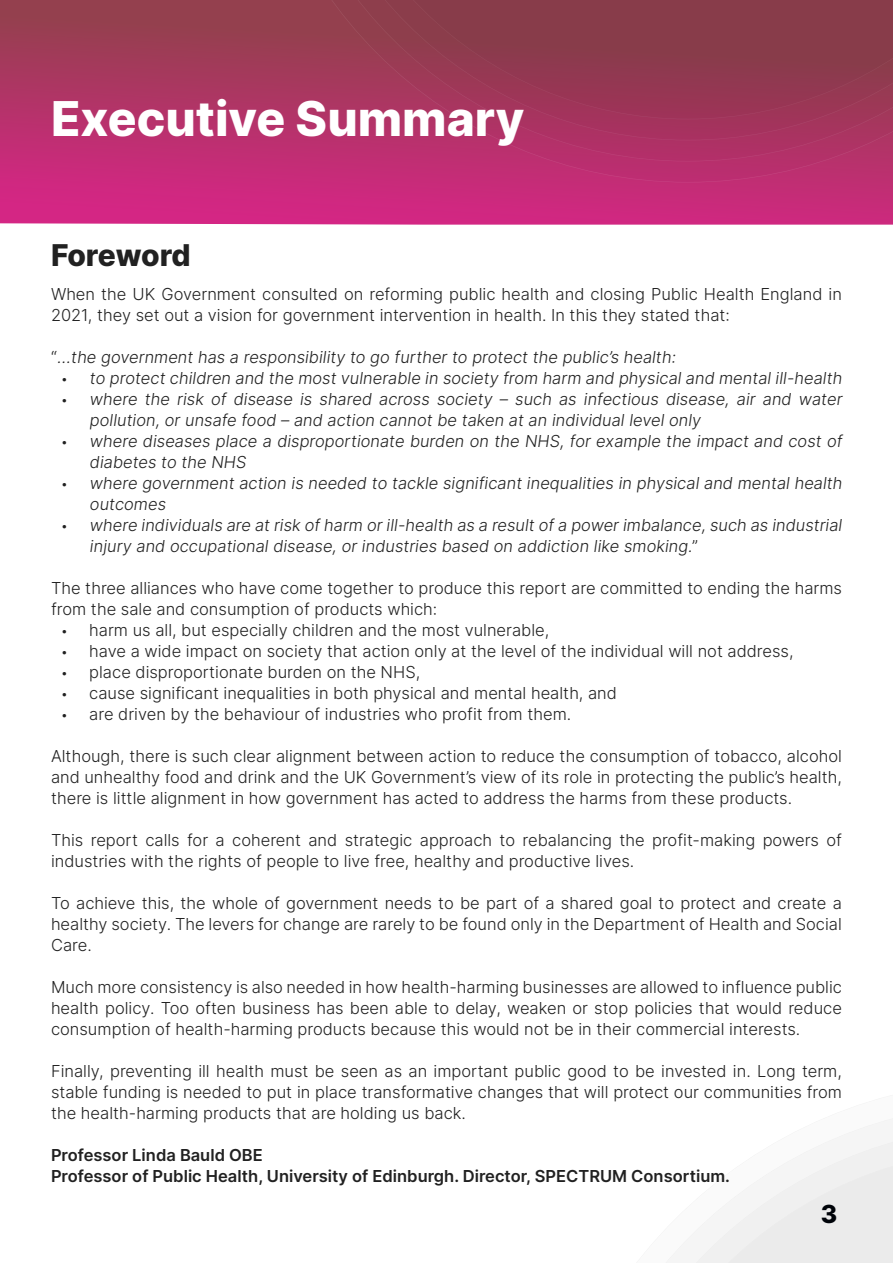
<style>
.page{position:relative;width:893px;height:1263px;background:#fff}
.page>*{position:absolute;margin:0;border:0;box-sizing:border-box;transform-origin:0 0}
.t1{font:800 48px "Inter";color:#fff}
.t2{font:800 30px "Inter";letter-spacing:-.01em;color:#212121}
.t3{font:800 24.9px "Inter";color:#000309}
.t4{font:300 16.5px/21px "Inter";color:#212121}
.t5{font:600 16.5px "Inter";color:#212121}
.s1{font-family:"Myriad Pro";font-weight:400}
</style>
<div class="page">
<svg style="left:666px;top:1125px;width:227px;height:138px"></svg>
<svg style="left:0;top:0;width:893px;height:225px"></svg>
<svg style="left:248px;top:0;width:645px;height:183px;fill:#be2e72"></svg>
<svg style="left:269px;top:0;width:624px;height:161px;fill:#b4316a"></svg>
<svg style="left:291px;top:0;width:602px;height:140px;fill:#aa3362"></svg>
<svg style="left:312px;top:0;width:581px;height:119px;fill:#8f3c4e"></svg>
<p class="t1" style="left:51px;top:83px;width:475px">Executive Summary</p>
<p class="t2" style="left:51px;top:234px;width:141px">Foreword</p>
<p class="t4" style="left:51px;top:283px;width:792px">When the UK Government consulted on reforming public health and closing Public Health England in<br>2021, they set out a vision for government intervention in health. In this they stated that:</p>
<p class="t4" style="left:51px;top:346px;width:629px">“ …the government has a responsibility to go further to protect the public’s health:</p>
<p class="t4" style="left:62px;top:367px;width:784px"><span class="s1">•</span> to protect children and the most vulnerable in society from harm and physical and mental ill-health</p>
<p class="t4" style="left:89px;top:388px;width:757px;text-indent:-27px"><span class="s1">•</span> where the risk of disease is shared across society – such as infectious disease, air and water pollution, or unsafe food – and action cannot be taken at an individual level only</p>
<p class="t4" style="left:89px;top:430px;width:757px;text-indent:-27px"><span class="s1">•</span> where diseases place a disproportionate burden on the NHS, for example the impact and cost of diabetes to the NHS</p>
<p class="t4" style="left:89px;top:472px;width:757px;text-indent:-27px"><span class="s1">•</span> where government action is needed to tackle significant inequalities in physical and mental health outcomes</p>
<p class="t4" style="left:89px;top:514px;width:757px;text-indent:-27px"><span class="s1">•</span> where individuals are atrisk ofharm orill-health as a resultofa powerimbalance,such as industrial injury and occupational disease, or industries based on addiction like smoking.”</p>
<p class="t4" style="left:51px;top:577px;width:792px">The three alliances who have come together to produce this report are committed to ending the harms from the sale and consumption of products which:</p>
<p class="t4" style="left:62px;top:619px;width:488px"><span class="s1">•</span> harm us all, but especially children and the most vulnerable,</p>
<p class="t4" style="left:62px;top:640px;width:733px"><span class="s1">•</span> have a wide impact on society that action only at the level of the individual will not address,</p>
<p class="t4" style="left:62px;top:661px;width:359px"><span class="s1">•</span> place disproportionate burden on the NHS,</p>
<p class="t4" style="left:62px;top:682px;width:556px"><span class="s1">•</span> cause significant inequalities in both physical and mental health, and</p>
<p class="t4" style="left:62px;top:703px;width:510px"><span class="s1">•</span> are driven by the behaviour of industries who profit from them.</p>
<p class="t4" style="left:51px;top:745px;width:792px;text-align:justify">Although, there is such clear alignment between action to reduce the consumption of tobacco, alcohol and unhealthy food and drink and the UK Government’s view of its role in protecting the public’s health, there is little alignment in how government has acted to address the harms from these products.</p>
<p class="t4" style="left:51px;top:829px;width:792px">This report calls for a coherent and strategic approach to rebalancing the profit-making powers of industries with the rights of people to live free, healthy and productive lives.</p>
<p class="t4" style="left:51px;top:892px;width:792px;text-align:justify">To achieve this, the whole of government needs to be part of a shared goal to protect and create a healthy society. The levers for change are rarely to be found only in the Department of Health and Social Care.</p>
<p class="t4" style="left:51px;top:976px;width:792px;text-align:justify">Much more consistency is also needed in how health-harming businesses are allowed to influence public health policy. Too often business has been able to delay, weaken or stop policies that would reduce consumption of health-harming products because this would not be in their commercial interests.</p>
<p class="t4" style="left:51px;top:1060px;width:792px;text-align:justify">Finally, preventing ill health must be seen as an important public good to be invested in. Long term, stable funding is needed to put in place transformative changes that will protect our communities from the health-harming products that are holding us back.</p>
<p class="t5" style="left:51px;top:1143px;width:213px">Professor Linda Bauld OBE</p>
<p class="t5" style="left:51px;top:1164px;width:680px">Professor of Public Health, University of Edinburgh. Director, SPECTRUM Consortium.</p>
<h3 class="t3" style="left:821px;top:1196px;width:18px">3</h3>
</div>
